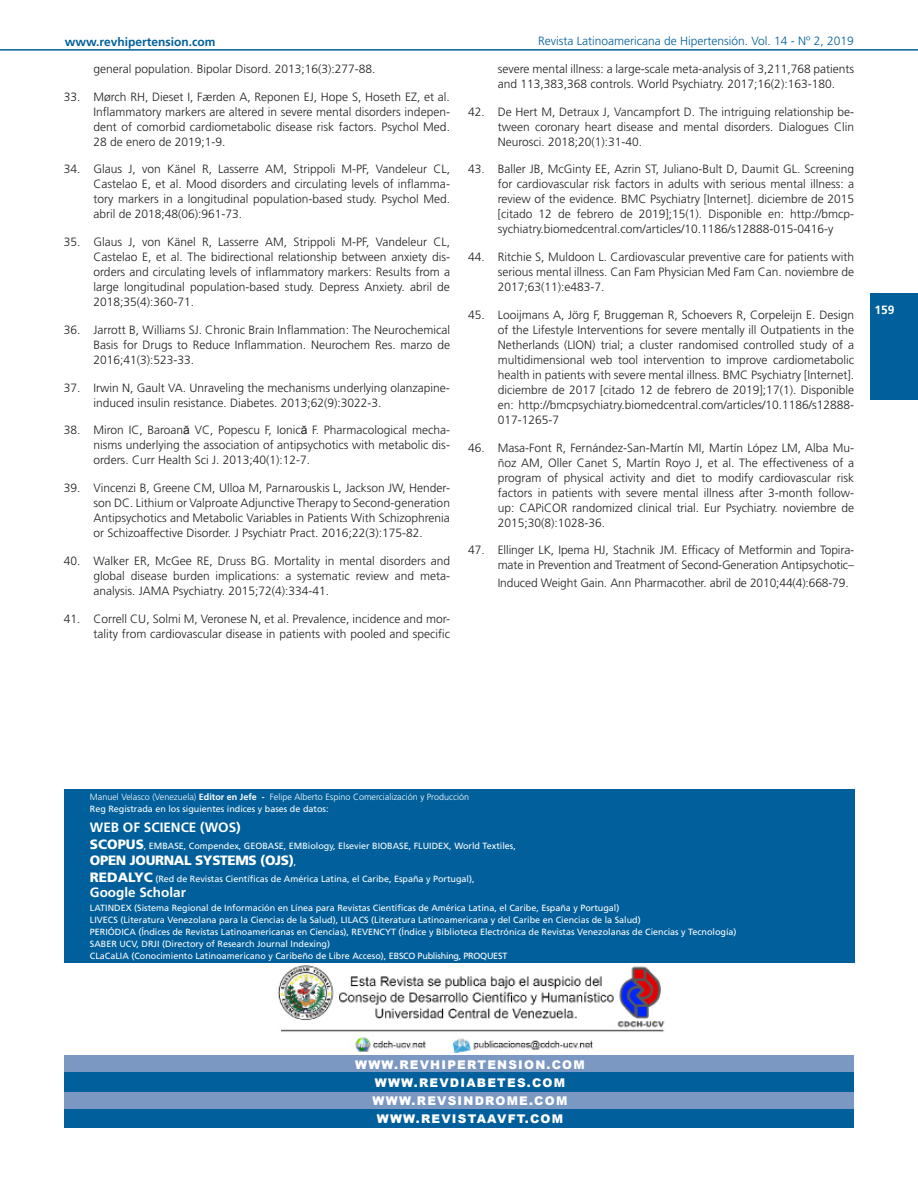
<style>
.page{position:relative;width:918px;height:1188px;background:#fff}
.page>*{position:absolute;margin:0;border:0;box-sizing:border-box;transform-origin:0 0}
.t1{font:700 13.5px "Frutiger";color:#fff}
.t2{font:900 13.5px "Frutiger";letter-spacing:-.025em;color:#fff}
.Bibliografía{font:300 12px/15px "Frutiger";color:#231f20;text-align:justify}
.t3{font:900 12px "Arial";letter-spacing:.1em;color:#fff}
.t4{font:300 12px "Frutiger";color:#01609b}
.t5{font:700 12px "Frutiger";color:#01609b}
.t6{font:700 12px "Frutiger";color:#fff}
.t7{font:9px "Frutiger";color:#fff}
.t8{font:300 9px "Frutiger";color:#fff}
.s1{font-family:"Arial";font-weight:400}
.s2{font-weight:700}
.s3{font-weight:900;font-size:13.5px}
.s4{font-weight:400;font-size:9px}
</style>
<div class="page">
<div style="left:871px;top:293px;width:47px;height:107px;background:#01609b"></div>
<hr style="left:0;top:49px;width:918px;height:2px;background:#01609b">
<div style="left:64px;top:1055px;width:790px;height:73px;background:#01609b"></div>
<div style="left:64px;top:1055px;width:790px;height:17px;background:#7b98c2"></div>
<div style="left:64px;top:1092px;width:790px;height:16px;background:#7b98c2"></div>
<img style="left:277px;top:965px;width:388px;height:88px">
<div style="left:64px;top:790px;width:790px;height:173px;background:#01609b"></div>
<p class="t5" style="left:65px;top:35px;width:152px">www.revhipertension.com</p>
<p class="t4" style="left:538px;top:34px;width:317px">Revista Latinoamericana de Hipertensión. Vol. 14 - Nº 2, 2019</p>
<p class="Bibliografía" style="left:94px;top:61px;width:283px">general population. Bipolar Disord. 2013;16(3):277-88.</p>
<p class="Bibliografía" style="left:94px;top:89px;width:358px;text-indent:-30px">33. Mørch RH, Dieset I, Færden A, Reponen EJ, Hope S, Hoseth EZ, et al.<br>Inflammatory markers are altered in severe mental disorders indepen&shy;dent of comorbid cardiometabolic disease risk factors. Psychol Med.<br>28 de enero de 2019;1-9.</p>
<p class="Bibliografía" style="left:94px;top:162px;width:358px;text-indent:-30px">34. Glaus J, von Känel R, Lasserre AM, Strippoli M-PF, Vandeleur CL, Castelao E, et al. Mood disorders and circulating levels of inflamma&shy;tory markers in a longitudinal population-based study. Psychol Med. abril de 2018;48(06):961-73.</p>
<p class="Bibliografía" style="left:94px;top:235px;width:358px;text-indent:-30px">35. Glaus J, von Känel R, Lasserre AM, Strippoli M-PF, Vandeleur CL, Castelao E, et al. The bidirectional relationship between anxiety dis&shy;orders and circulating levels of inflammatory markers: Results from a large longitudinal population-based study. Depress Anxiety. abril de 2018;35(4):360-71.</p>
<p class="Bibliografía" style="left:94px;top:322px;width:358px;text-indent:-30px">36. Jarrott B, Williams SJ. Chronic Brain Inflammation: The Neurochemical Basis for Drugs to Reduce Inflammation. Neurochem Res. marzo de 2016;41(3):523-33.</p>
<p class="Bibliografía" style="left:94px;top:380px;width:358px;text-indent:-30px">37. Irwin N, Gault VA. Unraveling the mechanisms underlying olanzapine&shy;induced insulin resistance. Diabetes. 2013;62(9):3022-3.</p>
<p class="Bibliografía" style="left:94px;top:423px;width:358px;text-indent:-30px">38. Miron IC, Baroan<span class="s1">ă</span> VC, Popescu F, Ionic<span class="s1">ă</span> F. Pharmacological mecha&shy;nisms underlying the association of antipsychotics with metabolic dis&shy;orders. Curr Health Sci J. 2013;40(1):12-7.</p>
<p class="Bibliografía" style="left:94px;top:481px;width:358px;text-indent:-30px">39. Vincenzi B, Greene CM, Ulloa M, Parnarouskis L, Jackson JW, Hender&shy;son DC. Lithium or Valproate Adjunctive Therapy to Second-generation Antipsychotics and Metabolic Variables in Patients With Schizophrenia or Schizoaffective Disorder. J Psychiatr Pract. 2016;22(3):175-82.</p>
<p class="Bibliografía" style="left:94px;top:553px;width:358px;text-indent:-30px">40. Walker ER, McGee RE, Druss BG. Mortality in mental disorders and global disease burden implications: a systematic review and meta&shy;analysis. JAMA Psychiatry. 2015;72(4):334-41.</p>
<p class="Bibliografía" style="left:64px;top:611px;width:388px;text-align:right">41. Correll CU, Solmi M, Veronese N, et al. Prevalence, incidence and mor&shy;tality from cardiovascular disease in patients with pooled and specific</p>
<p class="Bibliografía" style="left:498px;top:61px;width:358px">severe mental illness: a large-scale meta-analysis of 3,211,768 patients and 113,383,368 controls. World Psychiatry. 2017;16(2):163-180.</p>
<p class="Bibliografía" style="left:498px;top:104px;width:358px;text-indent:-30px">42. De Hert M, Detraux J, Vancampfort D. The intriguing relationship be&shy;tween coronary heart disease and mental disorders. Dialogues Clin Neurosci. 2018;20(1):31-40.</p>
<p class="Bibliografía" style="left:498px;top:162px;width:358px;text-indent:-30px">43. Baller JB, McGinty EE, Azrin ST, Juliano-Bult D, Daumit GL. Screening for cardiovascular risk factors in adults with serious mental illness: a review of the evidence. BMC Psychiatry [Internet]. diciembre de 2015 [citado 12 de febrero de 2019];15(1). Disponible en: http://bmcp&shy;sychiatry.biomedcentral.com/articles/10.1186/s12888-015-0416-y</p>
<p class="Bibliografía" style="left:498px;top:250px;width:358px;text-indent:-30px">44. Ritchie S, Muldoon L. Cardiovascular preventive care for patients with serious mental illness. Can Fam Physician Med Fam Can. noviembre de 2017;63(11):e483-7.</p>
<p class="Bibliografía" style="left:498px;top:307px;width:358px;text-indent:-30px">45. Looijmans A, Jörg F, Bruggeman R, Schoevers R, Corpeleijn E. Design of the Lifestyle Interventions for severe mentally ill Outpatients in the Netherlands (LION) trial; a cluster randomised controlled study of a multidimensional web tool intervention to improve cardiometabolic health in patients with severe mental illness. BMC Psychiatry [Internet]. diciembre de 2017 [citado 12 de febrero de 2019];17(1). Disponible en: http://bmcpsychiatry.biomedcentral.com/articles/10.1186/s12888- 017-1265-7</p>
<p class="Bibliografía" style="left:498px;top:440px;width:358px;text-indent:-30px">46. Masa-Font R, Fernández-San-Martín MI, Martín López LM, Alba Mu&shy;ñoz AM, Oller Canet S, Martín Royo J, et al. The effectiveness of a program of physical activity and diet to modify cardiovascular risk factors in patients with severe mental illness after 3-month follow&shy;up: CAPiCOR randomized clinical trial. Eur Psychiatry. noviembre de 2015;30(8):1028-36.</p>
<p class="Bibliografía" style="left:468px;top:543px;width:388px;text-align:right">47. Ellinger LK, Ipema HJ, Stachnik JM. Efficacy of Metformin and Topira&shy;mate in Prevention and Treatment of Second-Generation Antipsychotic–</p>
<p class="Bibliografía" style="left:498px;top:576px;width:353px">Induced Weight Gain. Ann Pharmacother. abril de 2010;44(4):668-79.</p>
<p class="t6" style="left:874px;top:303px;width:22px">159</p>
<p class="t8" style="left:90px;top:792px;width:381px">Manuel Velasco (Venezuela) <span class="s2">Editor en Jefe -</span> Felipe Alberto Espino Comercialización y Producción</p>
<p class="t7" style="left:90px;top:803px;width:240px">Reg Registrada en los siguientes índices y bases de datos:</p>
<p class="t1" style="left:90px;top:820px;width:152px">WEB OF SCIENCE (WOS)</p>
<p class="t7" style="left:90px;top:840px;width:427px"><span class="s3">SCOPUS</span>, EMBASE, Compendex, GEOBASE, EMBiology, Elsevier BIOBASE, FLUIDEX, World Textiles,</p>
<p class="t2" style="left:90px;top:852px;width:208px">OPEN JOURNAL SYSTEMS (OJS)<span class="s4">,</span></p>
<p class="t7" style="left:90px;top:873px;width:386px"><span class="s3">REDALYC</span> (Red de Revistas Científicas de América Latina, el Caribe, España y Portugal),</p>
<p class="t1" style="left:90px;top:885px;width:98px">Google Scholar</p>
<p class="t7" style="left:90px;top:903px;width:531px">LATINDEX (Sistema Regional de Información en Línea para Revistas Científicas de América Latina, el Caribe, España y Portugal)</p>
<p class="t7" style="left:90px;top:915px;width:552px">LIVECS (Literatura Venezolana para la Ciencias de la Salud), LILACS (Literatura Latinoamericana y del Caribe en Ciencias de la Salud)</p>
<p class="t7" style="left:90px;top:927px;width:648px">PERIÓDICA (Índices de Revistas Latinoamericanas en Ciencias), REVENCYT (Índice y Biblioteca Electrónica de Revistas Venezolanas de Ciencias y Tecnología)</p>
<p class="t7" style="left:90px;top:939px;width:242px">SABER UCV, DRJI (Directory of Research Journal Indexing)</p>
<p class="t7" style="left:90px;top:951px;width:419px">CLaCaLIA (Conocimiento Latinoamericano y Caribeño de Libre Acceso), EBSCO Publishing, PROQUEST</p>
<p class="t3" style="left:355px;top:1056px;width:231px">WWW.REVHIPERTENSION.COM</p>
<p class="t3" style="left:375px;top:1074px;width:192px">WWW.REVDIABETES.COM</p>
<p class="t3" style="left:373px;top:1092px;width:196px">WWW.REVSINDROME.COM</p>
<p class="t3" style="left:377px;top:1110px;width:188px">WWW.REVISTAAVFT.COM</p>
</div>
